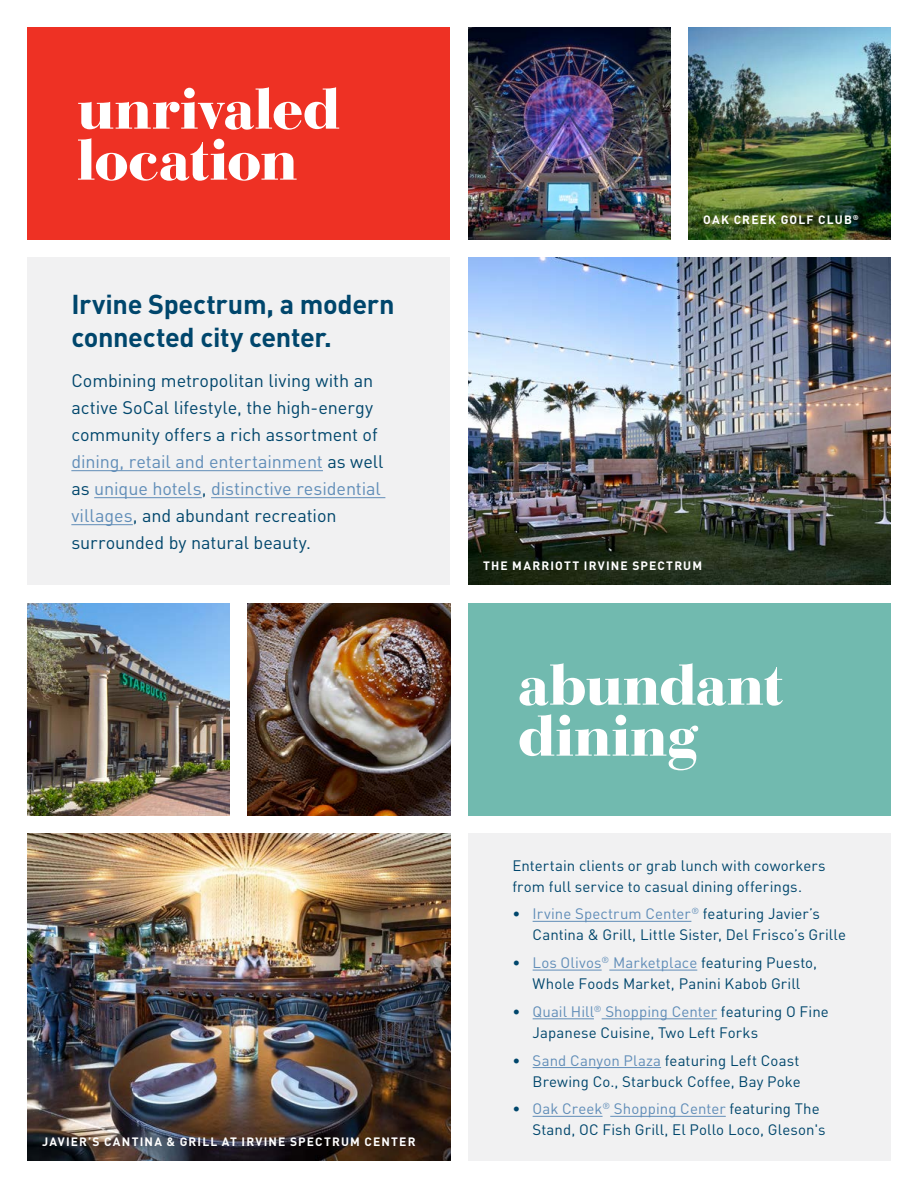
<style>
.page{position:relative;width:918px;height:1188px;background:#fff}
.page>*{position:absolute;margin:0;border:0;box-sizing:border-box;transform-origin:0 0}
.t1{font:900 57px/51px "Bauer Bodoni Std";letter-spacing:-.02em;color:#fff}
.t2{font:700 27px/33px "DIN Pro";letter-spacing:-.015em;color:#00466c}
.t3{font:18px/27px "DIN Pro";letter-spacing:-.005em;color:#00466c}
.t4{font:15px/21px "DIN Pro";letter-spacing:.005em;color:#00466c}
.t5{font:700 12px "DIN Pro";letter-spacing:.1em;color:#fff}
.s1{color:#608db8}
</style>
<div class="page">
<img style="left:27px;top:833px;width:423px;height:328px">
<img style="left:248px;top:603px;width:202px;height:212px">
<img style="left:27px;top:603px;width:203px;height:212px">
<img style="left:688px;top:27px;width:203px;height:212px">
<img style="left:468px;top:257px;width:423px;height:328px">
<div style="left:27px;top:257px;width:423px;height:328px;background:#f1f1f2"></div>
<div style="left:27px;top:27px;width:423px;height:212px;background:#ee3124"></div>
<hr style="left:71px;top:470px;width:252px;height:1px;background:#608db8">
<hr style="left:94px;top:497px;width:108px;height:1px;background:#608db8">
<hr style="left:211px;top:497px;width:174px;height:1px;background:#608db8">
<hr style="left:71px;top:524px;width:62px;height:1px;background:#608db8">
<img style="left:468px;top:27px;width:202px;height:212px">
<div style="left:468px;top:833px;width:423px;height:328px;background:#f1f1f2"></div>
<div style="left:468px;top:603px;width:423px;height:212px;background:#71baaf"></div>
<hr style="left:533px;top:921px;width:158px;height:1px;background:#608db8">
<hr style="left:533px;top:970px;width:69px;height:1px;background:#608db8">
<hr style="left:609px;top:970px;width:88px;height:1px;background:#608db8">
<hr style="left:533px;top:1018px;width:61px;height:1px;background:#608db8">
<hr style="left:602px;top:1018px;width:115px;height:1px;background:#608db8">
<hr style="left:533px;top:1067px;width:128px;height:1px;background:#608db8">
<hr style="left:533px;top:1116px;width:70px;height:1px;background:#608db8">
<hr style="left:610px;top:1116px;width:116px;height:1px;background:#608db8">
<h1 class="t1" style="left:77px;top:83px;width:265px">unrivaled location</h1>
<h2 class="t2" style="left:71px;top:286px;width:325px">Irvine Spectrum, a modern connected city center.</h2>
<p class="t3" style="left:71px;top:367px;width:314px">Combining metropolitan living with an active SoCal lifestyle, the high-energy community offers a rich assortment of <span class="s1">dining, retail and entertainment</span> as well as <span class="s1">unique hotels</span>, <span class="s1">distinctive residential villages</span>, and abundant recreation surrounded by natural beauty.</p>
<p class="t5" style="left:42px;top:1134px;width:375px">JAVIER’S CANTINA &amp; GRILL AT IRVINE SPECTRUM CENTER</p>
<p class="t5" style="left:703px;top:212px;width:157px">OAK CREEK GOLF CLUB<sup>®</sup></p>
<p class="t5" style="left:483px;top:558px;width:221px">THE MARRIOTT IRVINE SPECTRUM</p>
<h1 class="t1" style="left:518px;top:659px;width:268px">abundant dining</h1>
<p class="t4" style="left:512px;top:854px;width:315px">Entertain clients or grab lunch with coworkers from full service to casual dining offerings.</p>
<p class="t4" style="left:533px;top:903px;width:315px;text-indent:-20px">• <span class="s1">Irvine Spectrum Center</span><sup>®</sup> featuring Javier’s<br>Cantina &amp; Grill, Little Sister, Del Frisco’s Grille</p>
<p class="t4" style="left:512px;top:952px;width:306px;text-align:center">• <span class="s1">Los Olivos</span><sup>®</sup> <span class="s1">Marketplace</span> featuring Puesto,<br>Whole Foods Market, Panini Kabob Grill</p>
<p class="t4" style="left:533px;top:1000px;width:298px;text-indent:-20px">• <span class="s1">Quail Hill</span><sup>®</sup> <span class="s1">Shopping Center</span> featuring O Fine<br>Japanese Cuisine, Two Left Forks</p>
<p class="t4" style="left:512px;top:1049px;width:290px;text-align:right">• <span class="s1">Sand Canyon Plaza</span> featuring Left Coast<br>Brewing Co., Starbuck Coffee, Bay Poke</p>
<p class="t4" style="left:533px;top:1098px;width:294px;text-indent:-20px">• <span class="s1">Oak Creek</span><sup>®</sup> <span class="s1">Shopping Center</span> featuring The<br>Stand, OC Fish Grill, El Pollo Loco, Gleson's</p>
</div>
